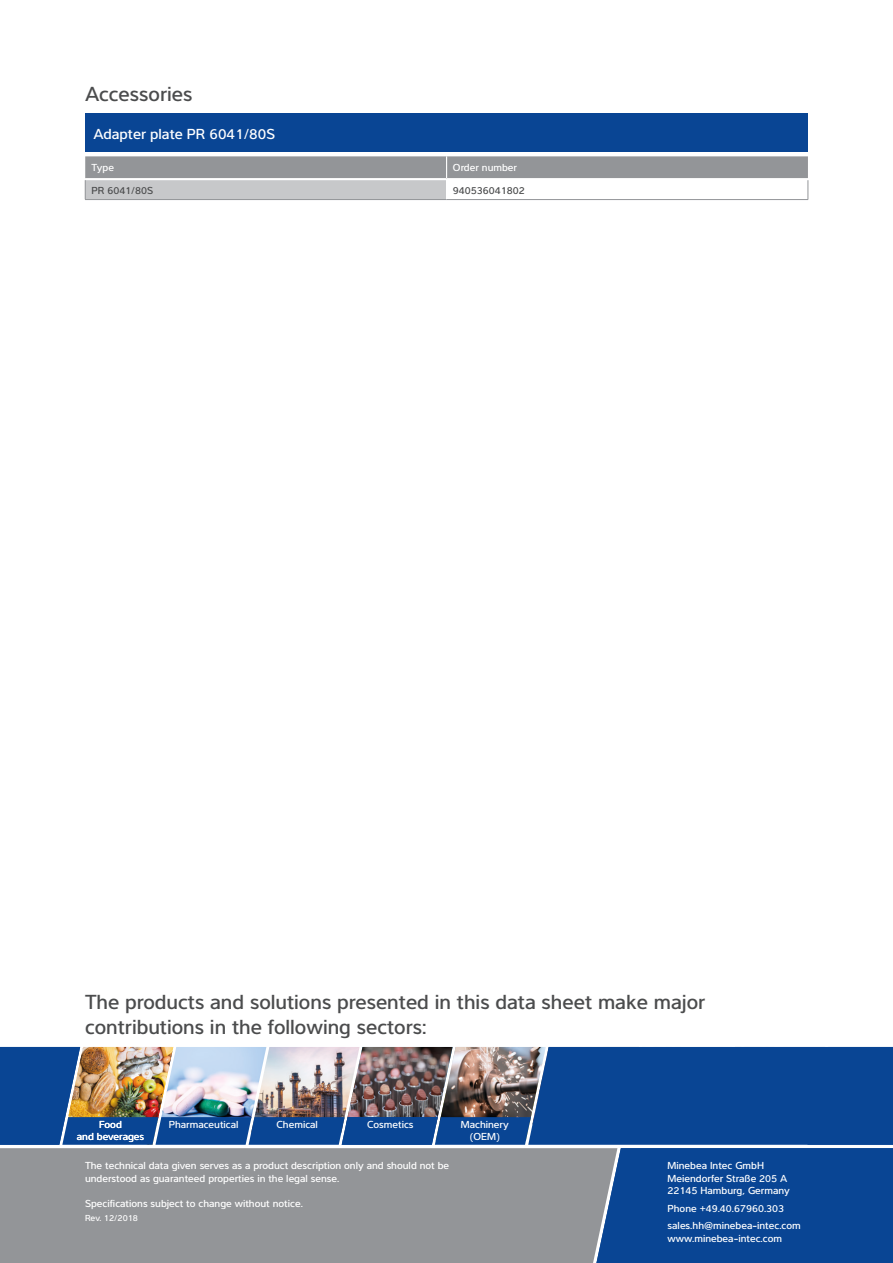
<style>
.page{position:relative;width:893px;height:1263px;background:#fff}
.page>*{position:absolute;margin:0;border:0;box-sizing:border-box;transform-origin:0 0}
.t1{font:500 21px/25.5px "Interval Pro";color:#4b4c4d}
.t2{font:500 15px "Interval Pro";color:#fff}
.t3{font:500 10.5px/12.8px "Interval Pro";color:#fff}
.t4{font:500 10.5px "Interval Pro";color:#4b4c4d}
.t5{font:500 9px "Interval Pro";color:#fff}
</style>
<div class="page">
<div style="left:85px;top:114px;width:723px;height:38px;background:#094594"></div>
<svg style="left:85px;top:156px;width:724px;height:43px"></svg>
<hr style="left:85px;top:199px;width:362px;height:1px;background:#939598">
<hr style="left:447px;top:199px;width:361px;height:1px;background:#939598">
<svg style="left:0;top:1047px;width:893px;height:216px;background:#5a7397"></svg>
<h1 class="t1" style="left:85px;top:79px;width:109px">Accessories</h1>
<h2 class="t2" style="left:94px;top:122px;width:183px">Adapter plate PR 6041/80S</h2>
<p class="t3" style="left:92px;top:160px;width:24px">Type</p>
<p class="t3" style="left:453px;top:160px;width:66px">Order number</p>
<p class="t4" style="left:92px;top:182px;width:63px">PR 6041/80S</p>
<p class="t4" style="left:453px;top:182px;width:73px">940536041802</p>
<h1 class="t1" style="left:85px;top:986px;width:622px">The products and solutions presented in this data sheet make major contributions in the following sectors:</h1>
<p class="t3" style="left:99px;top:1117px;width:24px">Food</p>
<p class="t3" style="left:169px;top:1117px;width:71px">Pharmaceutical</p>
<p class="t3" style="left:276px;top:1117px;width:43px">Chemical</p>
<p class="t3" style="left:367px;top:1117px;width:48px">Cosmetics</p>
<p class="t3" style="left:373px;top:1117px;width:37px">Logistik</p>
<p class="t3" style="left:77px;top:1129px;width:69px">and beverages</p>
<p class="t3" style="left:85px;top:1158px;width:366px">The technical data given serves as a product description only and should not be understood as guaranteed properties in the legal sense.</p>
<p class="t3" style="left:85px;top:1196px;width:219px">Specifications subject to change without notice.</p>
<p class="t5" style="left:85px;top:1211px;width:55px">Rev. 12/2018</p>
<p class="t3" style="left:461px;top:1118px;width:49px;line-height:12px;text-align:center">Machinery (OEM)</p>
<p class="t3" style="left:668px;top:1158px;width:124px">Minebea Intec GmbH<br>Meiendorfer Straße 205 A<br>22145 Hamburg, Germany</p>
<p class="t3" style="left:668px;top:1198px;width:135px;line-height:17.4px">Phone +49.40.67960.303 sales.hh@minebea-intec.com</p>
<p class="t3" style="left:668px;top:1231px;width:116px">www.minebea-intec.com</p>
</div>
